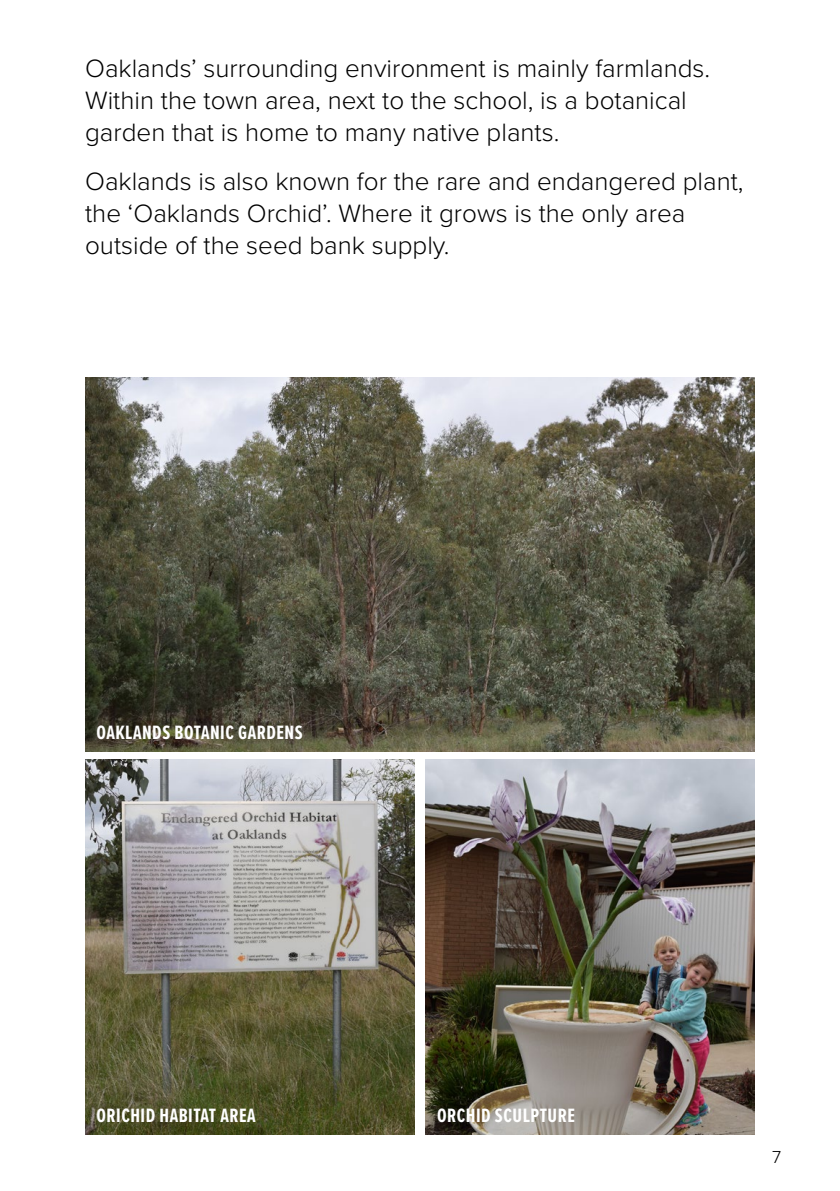
<style>
.page{position:relative;width:840px;height:1191px;background:#fff}
.page>*{position:absolute;margin:0;border:0;box-sizing:border-box;transform-origin:0 0}
.t1{font:300 26px/32px "Proxima Nova";color:#000}
.t2{font:700 20px "Proxima Nova Ex Cn";letter-spacing:.025em;color:#fff}
.t3{font:300 18px "Proxima Nova";color:#000}
</style>
<div class="page">
<img style="left:425px;top:760px;width:329px;height:374px">
<img style="left:85px;top:377px;width:669px;height:374px">
<img style="left:85px;top:760px;width:329px;height:374px">
<p class="t1" style="left:85px;top:53px;width:626px">Oaklands’ surrounding environment is mainly farmlands.<br>Within the town area, next to the school, is a botanical garden that is home to many native plants.</p>
<p class="t1" style="left:85px;top:166px;width:659px">Oaklands is also known for the rare and endangered plant, the ‘Oaklands Orchid’. Where it grows is the only area outside of the seed bank supply.</p>
<p class="t2" style="left:96px;top:720px;width:208px">OAKLANDS BOTANIC GARDENS</p>
<p class="t2" style="left:96px;top:1103px;width:161px">ORICHID HABITAT AREA</p>
<p class="t2" style="left:437px;top:1103px;width:139px">ORCHID SCULPTURE</p>
<p class="t3" style="left:771px;top:1145px;width:11px">7</p>
</div>
